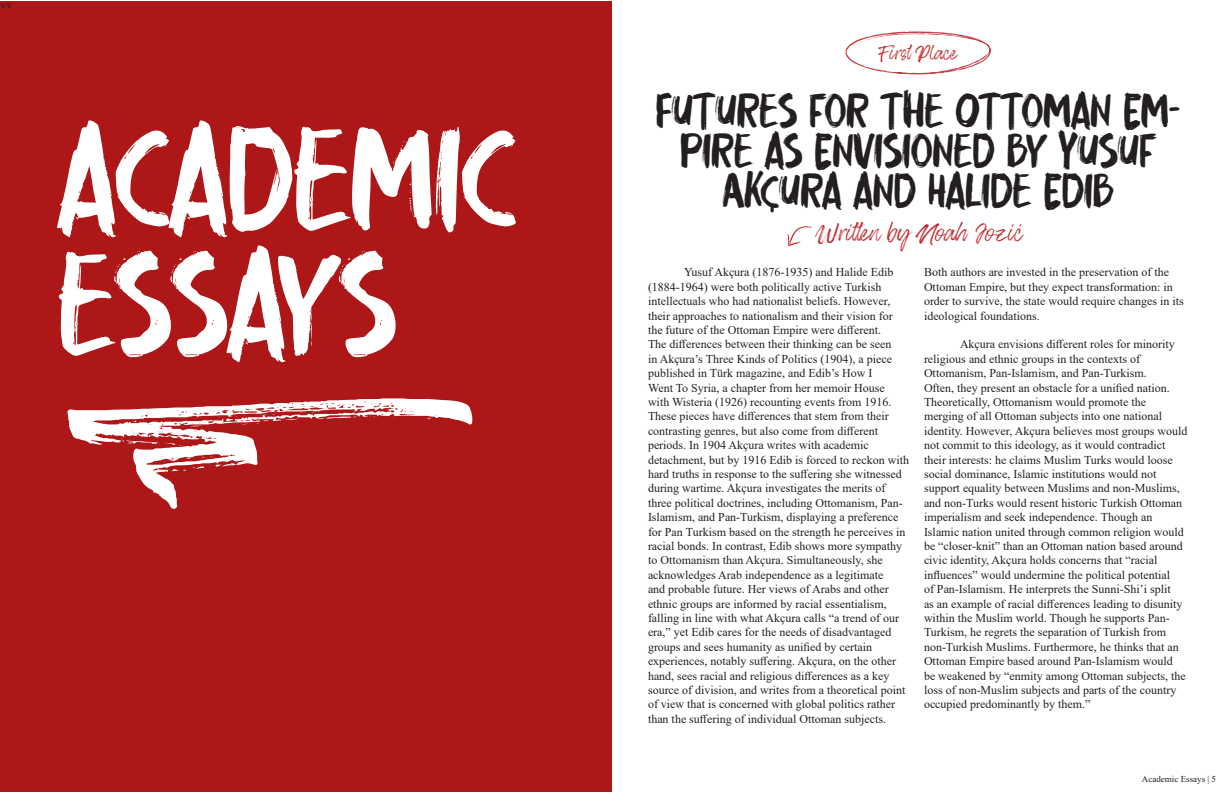
<style>
.page{position:relative;width:1224px;height:792px;background:#fff}
.page>*{position:absolute;margin:0;border:0;box-sizing:border-box;transform-origin:0 0}
.page_dividers{font:649.5px "Blackpine Swash";color:#fff}
.page_dividers-2{font:150px/125px "Eatbreak";color:#fff}
.t1{font:50px/40px "Eatbreak";color:#231f20;text-align:center}
.by_Student{font:30px "Blackpine";color:#bf242a}
.Winner_place{font:24px "Blackpine";letter-spacing:-.015em;color:#bf242a}
.body{font:12px/14.4px "Times New Roman";color:#231f20}
.t2{font:9px "Times New Roman";color:#231f20}
</style>
<div class="page">
<div style="left:0;top:1px;width:612px;height:791px;background:#ad1718"></div>
<svg style="left:787px;top:226px;width:25px;height:21px"></svg>
<svg style="left:846px;top:32px;width:144px;height:43px"></svg>
<p class="body" style="left:0;top:-3px;width:13px">vv</p>
<p class="page_dividers-2" style="left:58px;top:114px;width:459px">academic essays</p>
<p class="page_dividers" style="left:58px;top:135px;width:422px">J</p>
<p class="Winner_place" style="left:880px;top:42px;width:79px">First Place</p>
<p class="t1" style="left:656px;top:90px;width:526px">Futures for the Ottoman Em&shy;pire as Envisioned by Yusuf<br>Akçura and Halide Edib</p>
<p class="by_Student" style="left:813px;top:219px;width:211px">Written by Noah Jozic</p>
<p class="body" style="left:648px;top:265px;width:263px;text-indent:36px">Yusuf Akçura (1876-1935) and Halide Edib (1884-1964) were both politically active Turkish intellectuals who had nationalist beliefs. However, their approaches to nationalism and their vision for the future of the Ottoman Empire were different.<br>The differences between their thinking can be seen<br>in Akçura’s Three Kinds of Politics (1904), a piece published in Türk magazine, and Edib’s How I<br>Went To Syria, a chapter from her memoir House<br>with Wisteria (1926) recounting events from 1916.<br>These pieces have differences that stem from their contrasting genres, but also come from different periods. In 1904 Akçura writes with academic detachment, but by 1916 Edib is forced to reckon with hard truths in response to the suffering she witnessed during wartime. Akçura investigates the merits of three political doctrines, including Ottomanism, Pan-Islamism, and Pan-Turkism, displaying a preference for Pan Turkism based on the strength he perceives in racial bonds. In contrast, Edib shows more sympathy to Ottomanism than Akçura. Simultaneously, she acknowledges Arab independence as a legitimate<br>and probable future. Her views of Arabs and other ethnic groups are informed by racial essentialism, falling in line with what Akçura calls “a trend of our era,” yet Edib cares for the needs of disadvantaged groups and sees humanity as unified by certain experiences, notably suffering. Akçura, on the other hand, sees racial and religious differences as a key source of division, and writes from a theoretical point of view that is concerned with global politics rather than the suffering of individual Ottoman subjects.</p>
<p class="body" style="left:924px;top:265px;width:261px">Both authors are invested in the preservation of the Ottoman Empire, but they expect transformation: in order to survive, the state would require changes in its ideological foundations.</p>
<p class="body" style="left:924px;top:337px;width:265px;text-indent:36px">Akçura envisions different roles for minority religious and ethnic groups in the contexts of Ottomanism, Pan-Islamism, and Pan-Turkism.<br>Often, they present an obstacle for a unified nation.<br>Theoretically, Ottomanism would promote the merging of all Ottoman subjects into one national identity. However, Akçura believes most groups would not commit to this ideology, as it would contradict their interests: he claims Muslim Turks would loose social dominance, Islamic institutions would not support equality between Muslims and non-Muslims, and non-Turks would resent historic Turkish Ottoman imperialism and seek independence. Though an Islamic nation united through common religion would be “closer-knit” than an Ottoman nation based around civic identity, Akçura holds concerns that “racial influences” would undermine the political potential<br>of Pan-Islamism. He interprets the Sunni-Shi’i split<br>as an example of racial differences leading to disunity within the Muslim world. Though he supports Pan-Turkism, he regrets the separation of Turkish from non-Turkish Muslims. Furthermore, he thinks that an Ottoman Empire based around Pan-Islamism would<br>be weakened by “enmity among Ottoman subjects, the loss of non-Muslim subjects and parts of the country occupied predominantly by them.”</p>
<p class="t2" style="left:1142px;top:773px;width:76px">Academic Essays | 5</p>
</div>
